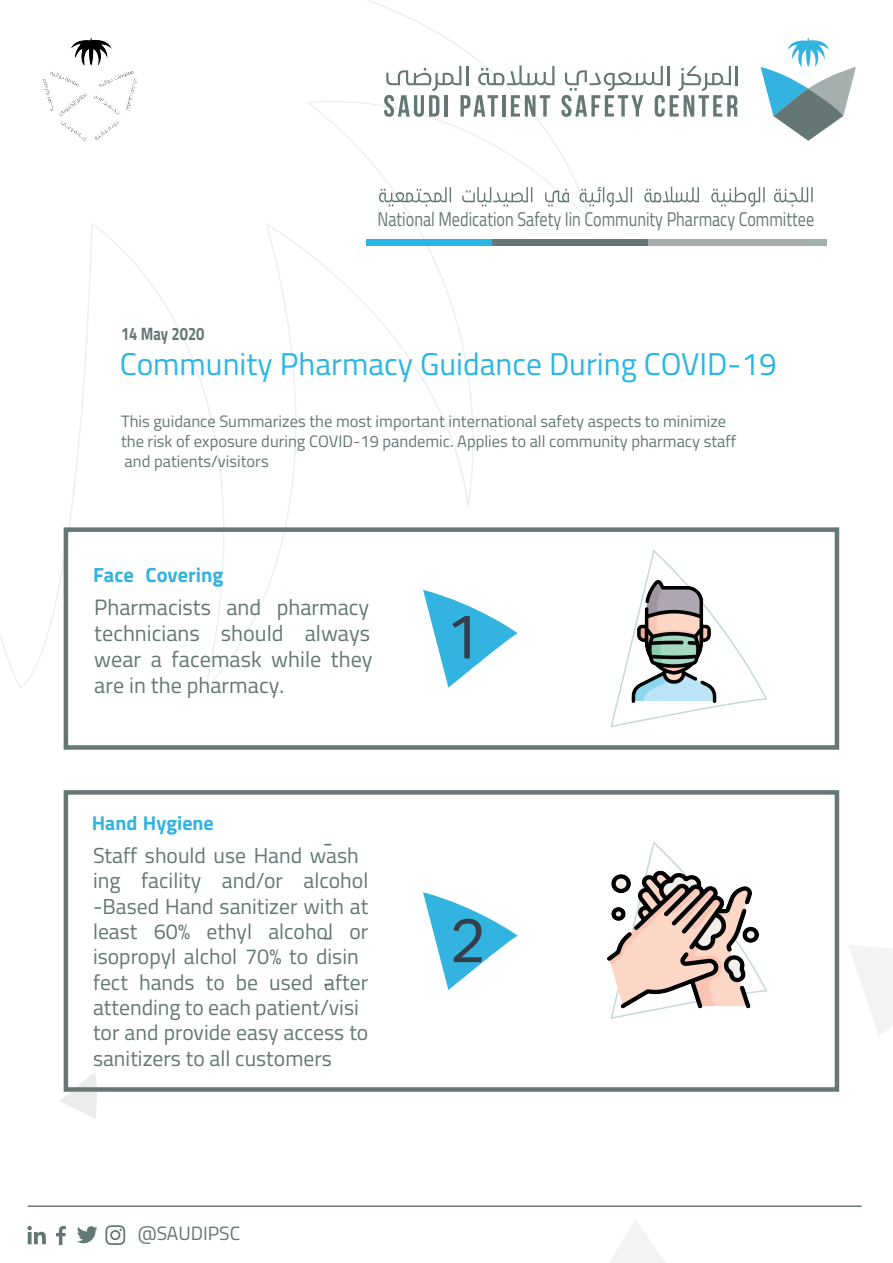
<style>
.page{position:relative;width:893px;height:1263px;background:#fff}
.page>*{position:absolute;margin:0;border:0;box-sizing:border-box;transform-origin:0 0}
.t1{font:61.2px "Noor";color:#343f49}
.t2{font:31.5px "Titillium Web";color:#29b6e4}
.t3{font:23.1px "Titillium Web";color:#647775}
.t4{font:22.2px/26px "Titillium Web";color:#647775}
.t5{font:21.75px/25.3px "Titillium Web";color:#647775}
.t6{font:700 20.55px "Titillium Web";color:#33b3df}
.t7{font:700 19.95px "Titillium Web";color:#33b3df}
.t8{font:19.8px "Titillium Web";color:#647775;scale:.82 1}
.t9{font:19.2px "Titillium Web";color:#637775}
.t10{font:700 18px "Titillium Web";color:#637775;scale:.82 1}
.t11{font:16.5px/19.8px "Titillium Web";color:#647775}
</style>
<div class="page">
<svg style="left:0;top:0;width:591px;height:689px"></svg>
<svg style="left:423px;top:590px;width:95px;height:98px"></svg>
<svg style="left:610px;top:550px;width:158px;height:178px"></svg>
<svg style="left:610px;top:841px;width:157px;height:178px"></svg>
<svg style="left:423px;top:892px;width:95px;height:98px"></svg>
<svg style="left:60px;top:1071px;width:37px;height:48px"></svg>
<svg style="left:848px;top:945px;width:45px;height:91px"></svg>
<svg style="left:610px;top:1220px;width:56px;height:43px"></svg>
<img style="left:613px;top:580px;width:122px;height:122px">
<img style="left:44px;top:37px;width:93px;height:104px">
<div style="left:555px;top:240px;width:271px;height:6px;background:#a5b0ae"></div>
<div style="left:428px;top:240px;width:220px;height:6px;background:#637775"></div>
<div style="left:366px;top:240px;width:126px;height:6px;background:#29b6e4"></div>
<svg style="left:379px;top:187px;width:434px;height:20px"></svg>
<img style="left:607px;top:867px;width:151px;height:145px">
<svg style="left:77px;top:1226px;width:21px;height:17px"></svg>
<svg style="left:105px;top:1225px;width:20px;height:20px"></svg>
<svg style="left:56px;top:1226px;width:10px;height:19px"></svg>
<svg style="left:27px;top:1226px;width:19px;height:18px"></svg>
<svg style="left:761px;top:37px;width:95px;height:104px"></svg>
<svg style="left:384px;top:65px;width:170px;height:52px"></svg>
<svg style="left:561px;top:66px;width:177px;height:51px"></svg>
<hr style="left:28px;top:1205px;width:834px;height:2px;background:#637775">
<div style="left:64px;top:527px;width:775px;height:223px;border:4px solid #647775"></div>
<div style="left:64px;top:790px;width:775px;height:302px;border:4px solid #647775"></div>
<p class="t10" style="left:121px;top:320px;width:103px">14 May 2020</p>
<p class="t8" style="left:378px;top:204px;width:534px">National Medication Safety Iin Community Pharmacy Committee</p>
<h2 class="t2" style="left:120px;top:341px;width:658px">Community Pharmacy Guidance During COVID-19</h2>
<p class="t11" style="left:121px;top:411px;width:617px">This guidance Summarizes the most important international safety aspects to minimize the risk of exposure during COVID-19 pandemic. Applies to all community pharmacy staff and patients/visitors</p>
<p class="t6" style="left:93px;top:559px;width:132px">Face Covering</p>
<p class="t4" style="left:94px;top:593px;width:280px">Pharmacists and pharmacy technicians should always wear a facemask while they are in the pharmacy.</p>
<p class="t7" style="left:92px;top:808px;width:124px">Hand Hygiene</p>
<p class="t5" style="left:93px;top:842px;width:267px">Staff should use Hand wash</p>
<p class="t3" style="left:323px;top:826px;width:12px">-</p>
<p class="t5" style="left:93px;top:867px;width:277px;text-align:justify">ing facility and/or alcohol -Based Hand sanitizer with at least 60% ethyl alcohol or isopropyl alchol 70% to disin</p>
<p class="t3" style="left:323px;top:919px;width:12px">-</p>
<p class="t5" style="left:93px;top:968px;width:277px">fect hands to be used after attending to each patient/visi</p>
<p class="t3" style="left:323px;top:966px;width:12px">-</p>
<p class="t5" style="left:93px;top:1019px;width:277px">tor and provide easy access to sanitizers to all customers</p>
<p class="t9" style="left:138px;top:1219px;width:104px">@SAUDIPSC</p>
<h1 class="t1" style="left:446px;top:593px;width:38px">1</h1>
<h1 class="t1" style="left:446px;top:897px;width:38px">2</h1>
</div>
